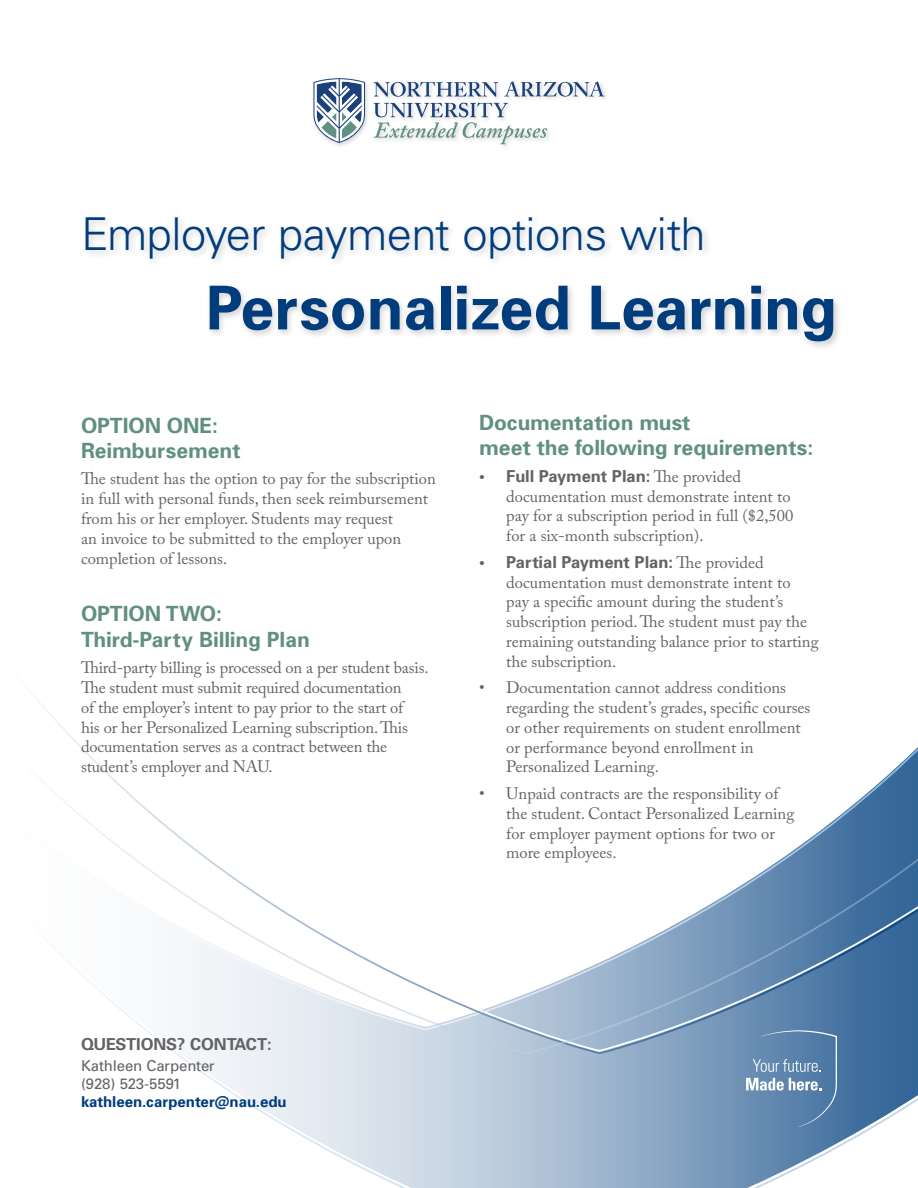
<style>
.page{position:relative;width:918px;height:1188px;background:#fff}
.page>*{position:absolute;margin:0;border:0;box-sizing:border-box;transform-origin:0 0}
.t1{font:700 60.6px "Univers";color:#013d7d}
.t2{font:300 45.3px "Univers";letter-spacing:-.015em;color:#013d7d}
.t3{font:700 21px/25.2px "Univers";color:#619080}
.t4{font:16.5px/19.8px "Adobe Caslon Pro";color:#636366}
.t5{font:700 16.5px "Univers";letter-spacing:-.01em;color:#636366}
.t6{font:15px/18px "Univers";letter-spacing:-.015em;color:#636366}
.s1{font-family:"Univers";font-weight:700}
.s2{font-weight:700;color:#013d7d}
</style>
<div class="page">
<svg style="left:176px;top:1054px;width:742px;height:134px"></svg>
<svg style="left:51px;top:723px;width:867px;height:331px"></svg>
<svg style="left:313px;top:78px;width:52px;height:65px"></svg>
<svg style="left:374px;top:82px;width:124px;height:15px"></svg>
<svg style="left:504px;top:81px;width:101px;height:16px"></svg>
<svg style="left:373px;top:103px;width:174px;height:41px"></svg>
<div style="left:206px;top:283px;width:636px;height:68px;background:#231f20;opacity:.2"></div>
<div style="left:82px;top:214px;width:630px;height:54px;background:#231f20;opacity:.2"></div>
<img style="left:761px;top:1030px;width:76px;height:97px">
<svg style="left:753px;top:1059px;width:68px;height:13px"></svg>
<svg style="left:746px;top:1078px;width:75px;height:13px"></svg>
<p class="t2" style="left:81px;top:207px;width:626px">Employer payment options with</p>
<p class="t1" style="left:206px;top:269px;width:633px">Personalized Learning</p>
<p class="t3" style="left:81px;top:412px;width:139px">OPTION ONE:</p>
<p class="t3" style="left:81px;top:437px;width:161px">Reimbursement</p>
<p class="t4" style="left:81px;top:469px;width:356px">The student has the option to pay for the subscription in full with personal funds, then seek reimbursement from his or her employer. Students may request<br>an invoice to be submitted to the employer upon completion of lessons.</p>
<p class="t3" style="left:81px;top:601px;width:230px">OPTION TWO:<br>Third-Party Billing Plan</p>
<p class="t4" style="left:81px;top:658px;width:349px">Third-party billing is processed on a per student basis.<br>The student must submit required documentation<br>of the employer’s intent to pay prior to the start of<br>his or her Personalized Learning subscription. This documentation serves as a contract between the student’s employer and NAU.</p>
<p class="t3" style="left:479px;top:409px;width:335px">Documentation must<br>meet the following requirements:</p>
<p class="t4" style="left:506px;top:466px;width:289px;text-indent:-27px"><span class="s1">• Full Payment Plan:</span> The provided documentation must demonstrate intent to pay for a subscription period in full ($2,500 for a six-month subscription).</p>
<p class="t4" style="left:506px;top:552px;width:314px;text-indent:-27px"><span class="s1">• Partial Payment Plan:</span> The provided documentation must demonstrate intent to<br>pay a specific amount during the student’s subscription period. The student must pay the remaining outstanding balance prior to starting the subscription.</p>
<p class="t4" style="left:506px;top:678px;width:306px;text-indent:-27px">• Documentation cannot address conditions regarding the student’s grades, specific courses or other requirements on student enrollment or performance beyond enrollment in Personalized Learning.</p>
<p class="t4" style="left:506px;top:783px;width:290px;text-indent:-27px">• Unpaid contracts are the responsibility of the student. Contact Personalized Learning for employer payment options for two or more employees.</p>
<p class="t5" style="left:81px;top:1033px;width:192px">QUESTIONS? CONTACT:</p>
<p class="t6" style="left:81px;top:1056px;width:207px">Kathleen Carpenter<br>(928) 523-5591 <span class="s2">kathleen.carpenter@nau.edu</span></p>
</div>
